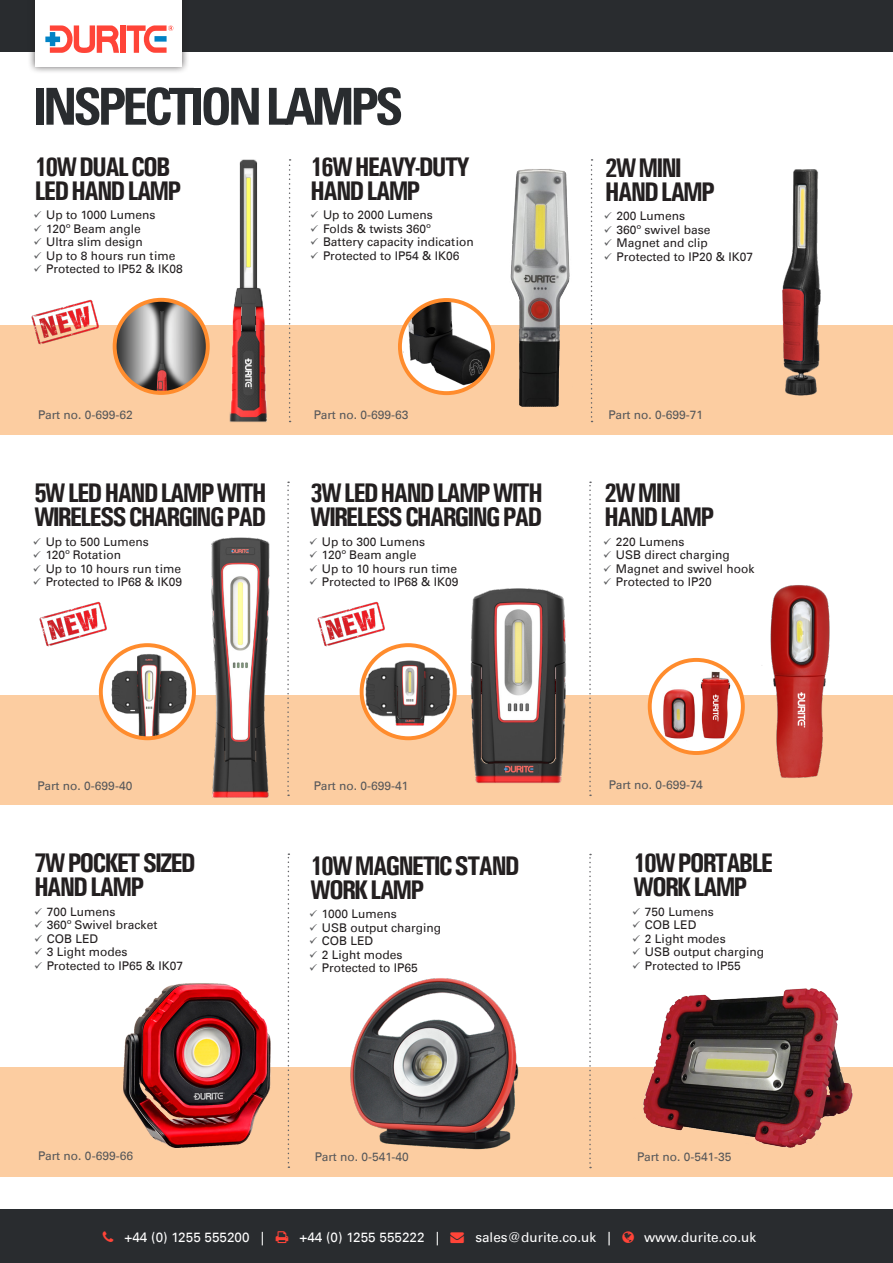
<style>
.page{position:relative;width:893px;height:1263px;background:#fff}
.page>*{position:absolute;margin:0;border:0;box-sizing:border-box;transform-origin:0 0}
.t1{font:700 condensed 51px "Univers";letter-spacing:-.075em;color:#292c2f}
.t2{font:700 condensed 27px/24px "Univers";letter-spacing:-.075em;color:#231f20}
.t3{font:13.5px "Univers Com 55 Roman";color:#fff}
.t4{font:12px "Univers Com 55 Roman";color:#231f20}
.t5{font:12px "Univers Com 55 Roman";color:#57585a}
.s1{color:#ff4438}
</style>
<div class="page">
<div style="left:0;top:1210px;width:893px;height:53px;background:#292c2f"></div>
<div style="left:0;top:0;width:893px;height:51px;background:#292c2f"></div>
<div style="left:27px;top:0;width:163px;height:75px;background:#231f20;opacity:.75"></div>
<div style="left:35px;top:0;width:147px;height:67px;background:#fff"></div>
<div style="left:120px;top:25px;width:5px;height:28px;background:#ff4438"></div>
<svg style="left:127px;top:25px;width:46px;height:28px"></svg>
<svg style="left:45px;top:25px;width:74px;height:28px"></svg>
<div style="left:0;top:325px;width:893px;height:110px;background:#fccda1"></div>
<div style="left:0;top:695px;width:893px;height:110px;background:#fccda1"></div>
<img style="left:782px;top:169px;width:39px;height:227px">
<img style="left:761px;top:585px;width:69px;height:193px">
<img style="left:229px;top:159px;width:38px;height:263px">
<img style="left:489px;top:165px;width:102px;height:252px">
<img style="left:400px;top:300px;width:93px;height:93px;border-radius:47px">
<div style="left:398px;top:298px;width:97px;height:97px;border:4px solid #ff8c2d;border-radius:50%"></div>
<svg style="left:650px;top:660px;width:93px;height:93px"></svg>
<img style="left:657px;top:664px;width:77px;height:78px">
<div style="left:648px;top:658px;width:97px;height:97px;border:4px solid #ff8c2d;border-radius:50%"></div>
<img style="left:115px;top:300px;width:93px;height:93px;border-radius:47px">
<div style="left:113px;top:298px;width:97px;height:97px;border:4px solid #ff8c2d;border-radius:50%"></div>
<img style="left:101px;top:645px;width:93px;height:93px;border-radius:47px">
<div style="left:99px;top:643px;width:97px;height:97px;border:4px solid #ff8c2d;border-radius:50%"></div>
<svg style="left:362px;top:645px;width:93px;height:93px"></svg>
<img style="left:362px;top:657px;width:90px;height:71px">
<div style="left:360px;top:643px;width:97px;height:97px;border:4px solid #ff8c2d;border-radius:50%"></div>
<svg style="left:289px;top:159px;width:2px;height:263px"></svg>
<svg style="left:591px;top:159px;width:1px;height:263px"></svg>
<svg style="left:287px;top:481px;width:2px;height:315px"></svg>
<svg style="left:589px;top:481px;width:2px;height:315px"></svg>
<img style="left:188px;top:537px;width:82px;height:261px">
<img style="left:470px;top:588px;width:96px;height:195px">
<img style="left:31px;top:299px;width:68px;height:46px">
<img style="left:39px;top:601px;width:68px;height:46px">
<img style="left:317px;top:601px;width:72px;height:48px">
<div style="left:0;top:1067px;width:893px;height:110px;background:#fccda1"></div>
<img style="left:123px;top:982px;width:167px;height:167px">
<img style="left:350px;top:978px;width:169px;height:172px">
<svg style="left:288px;top:853px;width:1px;height:315px"></svg>
<svg style="left:589px;top:854px;width:2px;height:314px"></svg>
<img style="left:643px;top:988px;width:210px;height:160px">
<p class="t1" style="left:33px;top:75px;width:372px">INSPECTION LAMPS</p>
<p class="t2" style="left:35px;top:154px;width:137px">10W DUAL COB</p>
<p class="t2" style="left:35px;top:178px;width:148px">LED HAND LAMP</p>
<p class="t4" style="left:46px;top:208px;width:111px">Up to 1000 Lumens</p>
<p class="t4" style="left:46px;top:221px;width:96px">120º Beam angle</p>
<p class="t4" style="left:46px;top:235px;width:98px">Ultra slim design</p>
<p class="t4" style="left:46px;top:248px;width:131px">Up to 8 hours run time</p>
<p class="t4" style="left:46px;top:262px;width:138px">Protected to IP52 &amp; IK08</p>
<p class="t2" style="left:310px;top:154px;width:161px">16W HEAVY-DUTY</p>
<p class="t2" style="left:310px;top:178px;width:112px">HAND LAMP</p>
<p class="t4" style="left:323px;top:208px;width:111px">Up to 2000 Lumens</p>
<p class="t4" style="left:323px;top:221px;width:109px">Folds &amp; twists 360º</p>
<p class="t4" style="left:323px;top:235px;width:152px">Battery capacity indication</p>
<p class="t4" style="left:323px;top:248px;width:138px">Protected to IP54 &amp; IK06</p>
<p class="t2" style="left:605px;top:155px;width:78px">2W MINI</p>
<p class="t2" style="left:605px;top:179px;width:112px">HAND LAMP</p>
<p class="t4" style="left:617px;top:209px;width:70px">200 Lumens</p>
<p class="t4" style="left:617px;top:222px;width:95px">360º swivel base</p>
<p class="t4" style="left:617px;top:236px;width:93px">Magnet and clip</p>
<p class="t4" style="left:617px;top:249px;width:138px">Protected to IP20 &amp; IK07</p>
<p class="t5" style="left:38px;top:408px;width:96px">Part no. 0-699-62</p>
<p class="t5" style="left:314px;top:408px;width:96px">Part no. 0-699-63</p>
<p class="t5" style="left:608px;top:408px;width:96px">Part no. 0-699-71</p>
<p class="t2" style="left:34px;top:481px;width:234px">5W LED HAND LAMP WITH<br>WIRELESS CHARGING PAD</p>
<p class="t2" style="left:310px;top:481px;width:234px">3W LED HAND LAMP WITH</p>
<p class="t2" style="left:310px;top:505px;width:234px">WIRELESS CHARGING PAD</p>
<p class="t4" style="left:46px;top:534px;width:105px">Up to 500 Lumens</p>
<p class="t4" style="left:46px;top:548px;width:77px">120º Rotation</p>
<p class="t4" style="left:46px;top:561px;width:137px">Up to 10 hours run time</p>
<p class="t4" style="left:46px;top:575px;width:138px">Protected to IP68 &amp; IK09</p>
<p class="t4" style="left:322px;top:534px;width:105px">Up to 300 Lumens</p>
<p class="t4" style="left:322px;top:548px;width:96px">120º Beam angle</p>
<p class="t4" style="left:322px;top:561px;width:137px">Up to 10 hours run time</p>
<p class="t4" style="left:322px;top:575px;width:138px">Protected to IP68 &amp; IK09</p>
<p class="t2" style="left:604px;top:481px;width:78px">2W MINI</p>
<p class="t2" style="left:604px;top:505px;width:112px">HAND LAMP</p>
<p class="t4" style="left:616px;top:534px;width:70px">220 Lumens</p>
<p class="t4" style="left:616px;top:548px;width:115px">USB direct charging</p>
<p class="t4" style="left:616px;top:561px;width:140px">Magnet and swivel hook</p>
<p class="t4" style="left:616px;top:575px;width:97px">Protected to IP20</p>
<p class="t5" style="left:38px;top:778px;width:96px">Part no. 0-699-40</p>
<p class="t5" style="left:314px;top:778px;width:96px">Part no. 0-699-41</p>
<p class="t5" style="left:609px;top:778px;width:96px">Part no. 0-699-74</p>
<p class="t2" style="left:34px;top:851px;width:163px">7W POCKET SIZED</p>
<p class="t2" style="left:34px;top:875px;width:112px">HAND LAMP</p>
<p class="t4" style="left:47px;top:904px;width:70px">700 Lumens</p>
<p class="t4" style="left:47px;top:918px;width:112px">360º Swivel bracket</p>
<p class="t4" style="left:47px;top:931px;width:53px">COB LED</p>
<p class="t4" style="left:47px;top:945px;width:82px">3 Light modes</p>
<p class="t4" style="left:47px;top:958px;width:138px">Protected to IP65 &amp; IK07</p>
<p class="t2" style="left:310px;top:853px;width:211px">10W MAGNETIC STAND</p>
<p class="t2" style="left:310px;top:877px;width:116px">WORK LAMP</p>
<p class="t4" style="left:322px;top:906px;width:76px">1000 Lumens</p>
<p class="t4" style="left:322px;top:920px;width:121px">USB output charging</p>
<p class="t4" style="left:322px;top:933px;width:53px">COB LED</p>
<p class="t4" style="left:322px;top:947px;width:82px">2 Light modes</p>
<p class="t4" style="left:322px;top:960px;width:97px">Protected to IP65</p>
<p class="t2" style="left:633px;top:851px;width:141px">10W PORTABLE</p>
<p class="t2" style="left:633px;top:875px;width:116px">WORK LAMP</p>
<p class="t4" style="left:645px;top:904px;width:70px">750 Lumens</p>
<p class="t4" style="left:645px;top:918px;width:53px">COB LED</p>
<p class="t4" style="left:645px;top:931px;width:82px">2 Light modes</p>
<p class="t4" style="left:645px;top:945px;width:121px">USB output charging</p>
<p class="t4" style="left:645px;top:958px;width:97px">Protected to IP55</p>
<p class="t5" style="left:38px;top:1149px;width:96px">Part no. 0-699-66</p>
<p class="t5" style="left:315px;top:1150px;width:96px">Part no. 0-541-40</p>
<p class="t5" style="left:637px;top:1150px;width:96px">Part no. 0-541-35</p>
<p class="t3" style="left:125px;top:1229px;width:141px">+44 (0) 1255 555200 |</p>
<p class="t3" style="left:299px;top:1229px;width:313px">+44 (0) 1255 555222 | <span class="s1">→</span> sales@durite.co.uk |</p>
<p class="t3" style="left:644px;top:1229px;width:114px">www.durite.co.uk</p>
</div>
